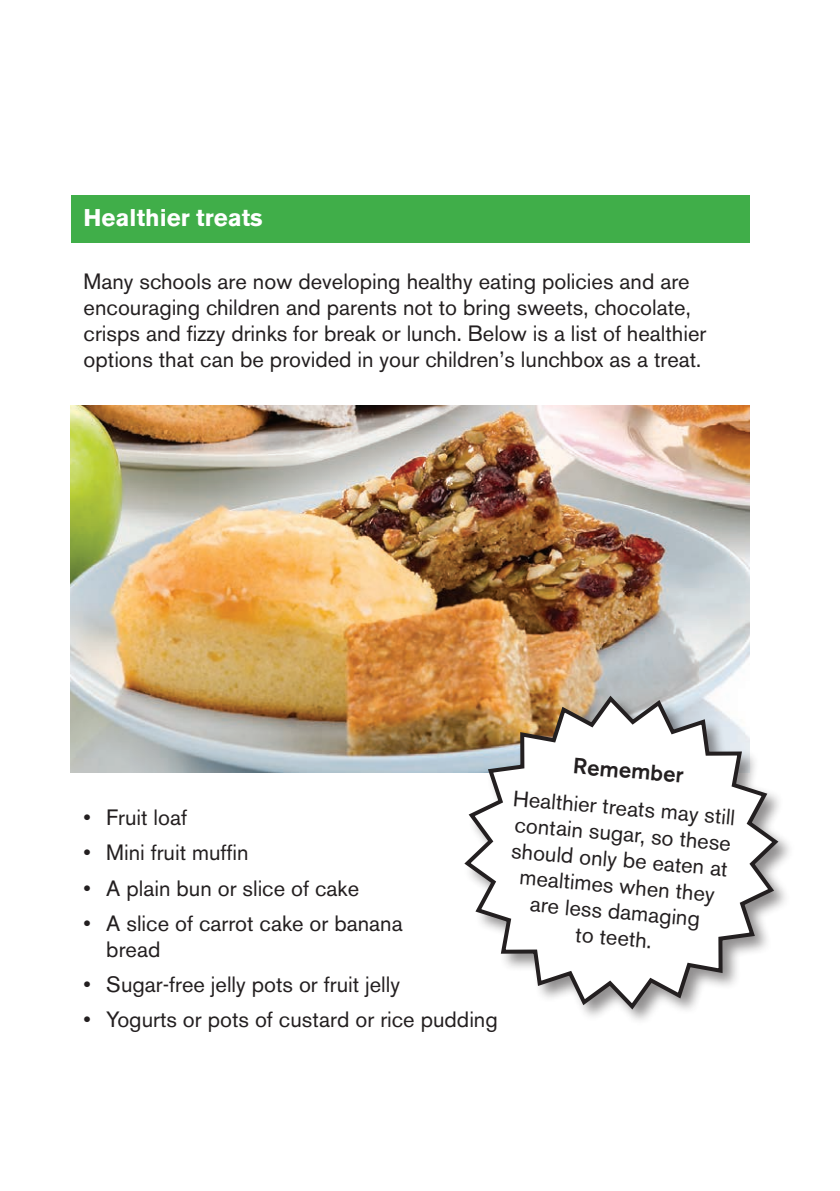
<style>
.page{position:relative;width:840px;height:1191px;background:#fff}
.page>*{position:absolute;margin:0;border:0;box-sizing:border-box;transform-origin:0 0}
.Numbered_Section_Tit{font:700 24px "Akzidenz Grotesk BE";color:#fff}
.Body_Text{font:22px/26px "Akzidenz Grotesk BE";color:#231f20}
.Numbered_Section_Tit-2{font:22px/26px "Akzidenz Grotesk BE";color:#231f20}
.Body_Text-2{font:500 22px "Akzidenz Grotesk BE";color:#231f20}
</style>
<div class="page">
<div style="left:71px;top:195px;width:677px;height:47px;background:#40ae49"></div>
<img style="left:71px;top:405px;width:677px;height:367px">
<svg style="left:461px;top:692px;width:320px;height:320px"></svg>
<p class="Numbered_Section_Tit" style="left:84px;top:203px;width:180px">Healthier treats</p>
<p class="Numbered_Section_Tit-2" style="left:84px;top:268px;width:624px">Many schools are now developing healthy eating policies and are encouraging children and parents not to bring sweets, chocolate, crisps and fizzy drinks for break or lunch. Below is a list of healthier options that can be provided in your children’s lunchbox as a treat.</p>
<p class="Body_Text" style="left:84px;top:804px;width:105px">• Fruit loaf</p>
<p class="Body_Text" style="left:84px;top:840px;width:166px">• Mini fruit muffin</p>
<p class="Body_Text" style="left:84px;top:875px;width:277px">• A plain bun or slice of cake</p>
<p class="Body_Text" style="left:106px;top:910px;width:298px;text-indent:-23px">• A slice of carrot cake or banana bread</p>
<p class="Body_Text" style="left:84px;top:971px;width:318px">• Sugar-free jelly pots or fruit jelly</p>
<p class="Body_Text" style="left:84px;top:1006px;width:415px">• Yogurts or pots of custard or rice pudding</p>
<p class="Body_Text-2" style="left:574px;top:752px;width:112px;rotate:5deg">Remember</p>
<p class="Body_Text" style="left:514px;top:785px;width:224px;text-align:center;rotate:5deg">Healthier treats may still contain sugar, so these should only be eaten at mealtimes when they are less damaging<br>to teeth.</p>
</div>
